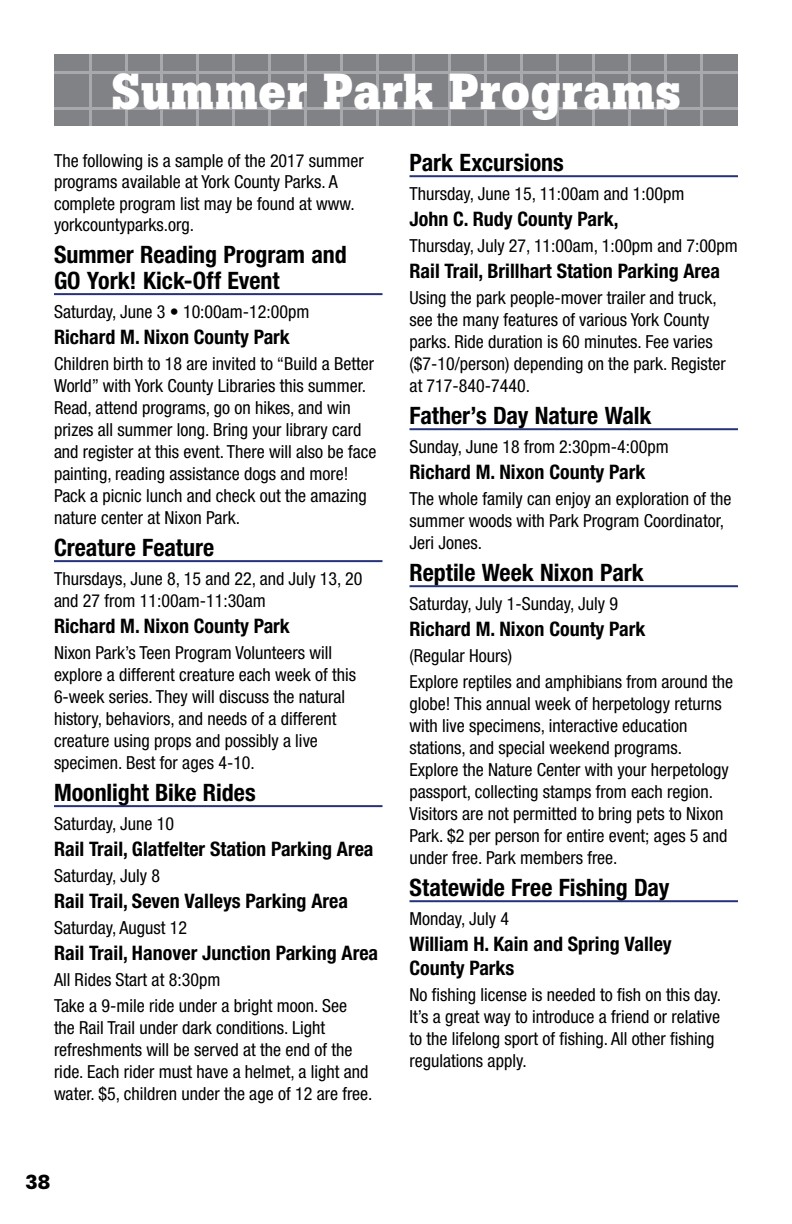
<style>
.page{position:relative;width:792px;height:1224px;background:#fff}
.page>*{position:absolute;margin:0;border:0;box-sizing:border-box;transform-origin:0 0}
.t1{font:700 50px "Boton";letter-spacing:.015em;color:#fff}
.t2{font:700 condensed 24px/26px "Helvetica Neue LT Std";color:#000}
.t3{font:700 condensed 20px/24px "Helvetica Neue LT Std";color:#000}
.t4{font:700 20px "Boton";color:#000}
.t5{font:condensed 18px/22px "Helvetica Neue LT Std";color:#000}
</style>
<div class="page">
<hr style="left:54px;top:293px;width:328px;height:2px;background:#26337b">
<hr style="left:54px;top:560px;width:328px;height:2px;background:#26337b">
<hr style="left:54px;top:805px;width:328px;height:2px;background:#26337b">
<hr style="left:410px;top:175px;width:328px;height:2px;background:#26337b">
<hr style="left:410px;top:428px;width:328px;height:2px;background:#26337b">
<hr style="left:410px;top:585px;width:328px;height:2px;background:#26337b">
<hr style="left:410px;top:900px;width:328px;height:2px;background:#26337b">
<div style="left:54px;top:54px;width:684px;height:72px;background:#808285"></div>
<hr style="left:89px;top:54px;width:2px;height:72px;background:#a7a9ac">
<hr style="left:125px;top:54px;width:2px;height:72px;background:#a7a9ac">
<hr style="left:161px;top:54px;width:2px;height:72px;background:#a7a9ac">
<hr style="left:197px;top:54px;width:2px;height:72px;background:#a7a9ac">
<hr style="left:233px;top:54px;width:2px;height:72px;background:#a7a9ac">
<hr style="left:269px;top:54px;width:2px;height:72px;background:#a7a9ac">
<hr style="left:305px;top:54px;width:2px;height:72px;background:#a7a9ac">
<hr style="left:341px;top:54px;width:2px;height:72px;background:#a7a9ac">
<hr style="left:377px;top:54px;width:2px;height:72px;background:#a7a9ac">
<hr style="left:413px;top:54px;width:2px;height:72px;background:#a7a9ac">
<hr style="left:449px;top:54px;width:2px;height:72px;background:#a7a9ac">
<hr style="left:485px;top:54px;width:2px;height:72px;background:#a7a9ac">
<hr style="left:521px;top:54px;width:2px;height:72px;background:#a7a9ac">
<hr style="left:557px;top:54px;width:2px;height:72px;background:#a7a9ac">
<hr style="left:593px;top:54px;width:2px;height:72px;background:#a7a9ac">
<hr style="left:629px;top:54px;width:2px;height:72px;background:#a7a9ac">
<hr style="left:665px;top:54px;width:2px;height:72px;background:#a7a9ac">
<hr style="left:701px;top:54px;width:2px;height:72px;background:#a7a9ac">
<hr style="left:54px;top:71px;width:684px;height:2px;background:#a7a9ac">
<hr style="left:54px;top:107px;width:684px;height:2px;background:#a7a9ac">
<h1 class="t1" style="left:111px;top:62px;width:571px">Summer Park Programs</h1>
<p class="t5" style="left:54px;top:150px;width:311px;line-height:21.4px">The following is a sample of the 2017 summer programs available at York County Parks. A complete program list may be found at www. yorkcountyparks.org.</p>
<h2 class="t2" style="left:54px;top:241px;width:294px">Summer Reading Program and<br>GO York! Kick-Off Event</h2>
<p class="t5" style="left:54px;top:301px;width:257px">Saturday, June 3 • 10:00am-12:00pm</p>
<p class="t3" style="left:54px;top:325px;width:237px">Richard M. Nixon County Park</p>
<p class="t5" style="left:54px;top:353px;width:324px">Children birth to 18 are invited to “Build a Better World” with York County Libraries this summer.<br>Read, attend programs, go on hikes, and win prizes all summer long. Bring your library card and register at this event. There will also be face painting, reading assistance dogs and more!<br>Pack a picnic lunch and check out the amazing nature center at Nixon Park.</p>
<h2 class="t2" style="left:54px;top:534px;width:162px">Creature Feature</h2>
<p class="t5" style="left:54px;top:568px;width:310px">Thursdays, June 8, 15 and 22, and July 13, 20 and 27 from 11:00am-11:30am</p>
<p class="t3" style="left:54px;top:614px;width:237px">Richard M. Nixon County Park</p>
<p class="t5" style="left:54px;top:642px;width:304px">Nixon Park’s Teen Program Volunteers will explore a different creature each week of this 6-week series. They will discuss the natural history, behaviors, and needs of a different creature using props and possibly a live specimen. Best for ages 4-10.</p>
<h2 class="t2" style="left:54px;top:779px;width:203px">Moonlight Bike Rides</h2>
<p class="t5" style="left:54px;top:813px;width:122px">Saturday, June 10</p>
<p class="t3" style="left:54px;top:837px;width:321px">Rail Trail, Glatfelter Station Parking Area</p>
<p class="t5" style="left:54px;top:865px;width:108px">Saturday, July 8</p>
<p class="t3" style="left:54px;top:889px;width:296px">Rail Trail, Seven Valleys Parking Area</p>
<p class="t5" style="left:54px;top:917px;width:135px">Saturday, August 12</p>
<p class="t3" style="left:54px;top:941px;width:326px">Rail Trail, Hanover Junction Parking Area</p>
<p class="t5" style="left:54px;top:967px;width:295px;line-height:26px">All Rides Start at 8:30pm<br>Take a 9-mile ride under a bright moon. See</p>
<p class="t5" style="left:54px;top:1017px;width:320px">the Rail Trail under dark conditions. Light refreshments will be served at the end of the ride. Each rider must have a helmet, a light and water. $5, children under the age of 12 are free.</p>
<p class="t4" style="left:25px;top:1170px;width:26px">38</p>
<h2 class="t2" style="left:410px;top:149px;width:156px">Park Excursions</h2>
<p class="t5" style="left:410px;top:183px;width:276px">Thursday, June 15, 11:00am and 1:00pm</p>
<p class="t3" style="left:410px;top:207px;width:210px">John C. Rudy County Park,</p>
<p class="t5" style="left:410px;top:235px;width:330px">Thursday, July 27, 11:00am, 1:00pm and 7:00pm</p>
<p class="t3" style="left:410px;top:259px;width:312px">Rail Trail, Brillhart Station Parking Area</p>
<p class="t5" style="left:410px;top:287px;width:318px">Using the park people-mover trailer and truck, see the many features of various York County parks. Ride duration is 60 minutes. Fee varies ($7-10/person) depending on the park. Register at 717-840-7440.</p>
<h2 class="t2" style="left:410px;top:402px;width:243px">Father’s Day Nature Walk</h2>
<p class="t5" style="left:410px;top:436px;width:261px">Sunday, June 18 from 2:30pm-4:00pm</p>
<p class="t3" style="left:410px;top:460px;width:237px">Richard M. Nixon County Park</p>
<p class="t5" style="left:410px;top:488px;width:324px">The whole family can enjoy an exploration of the summer woods with Park Program Coordinator,<br>Jeri Jones.</p>
<h2 class="t2" style="left:410px;top:559px;width:236px">Reptile Week Nixon Park</h2>
<p class="t5" style="left:410px;top:593px;width:210px">Saturday, July 1-Sunday, July 9</p>
<p class="t3" style="left:410px;top:617px;width:237px">Richard M. Nixon County Park</p>
<p class="t5" style="left:410px;top:643px;width:325px;line-height:26px">(Regular Hours)<br>Explore reptiles and amphibians from around the</p>
<p class="t5" style="left:410px;top:693px;width:321px">globe! This annual week of herpetology returns with live specimens, interactive education stations, and special weekend programs.<br>Explore the Nature Center with your herpetology passport, collecting stamps from each region.<br>Visitors are not permitted to bring pets to Nixon Park. $2 per person for entire event; ages 5 and under free. Park members free.</p>
<h2 class="t2" style="left:410px;top:874px;width:261px">Statewide Free Fishing Day</h2>
<p class="t5" style="left:410px;top:908px;width:101px">Monday, July 4</p>
<p class="t3" style="left:410px;top:932px;width:264px">William H. Kain and Spring Valley<br>County Parks</p>
<p class="t5" style="left:410px;top:984px;width:313px">No fishing license is needed to fish on this day.<br>It’s a great way to introduce a friend or relative to the lifelong sport of fishing. All other fishing regulations apply.</p>
</div>
